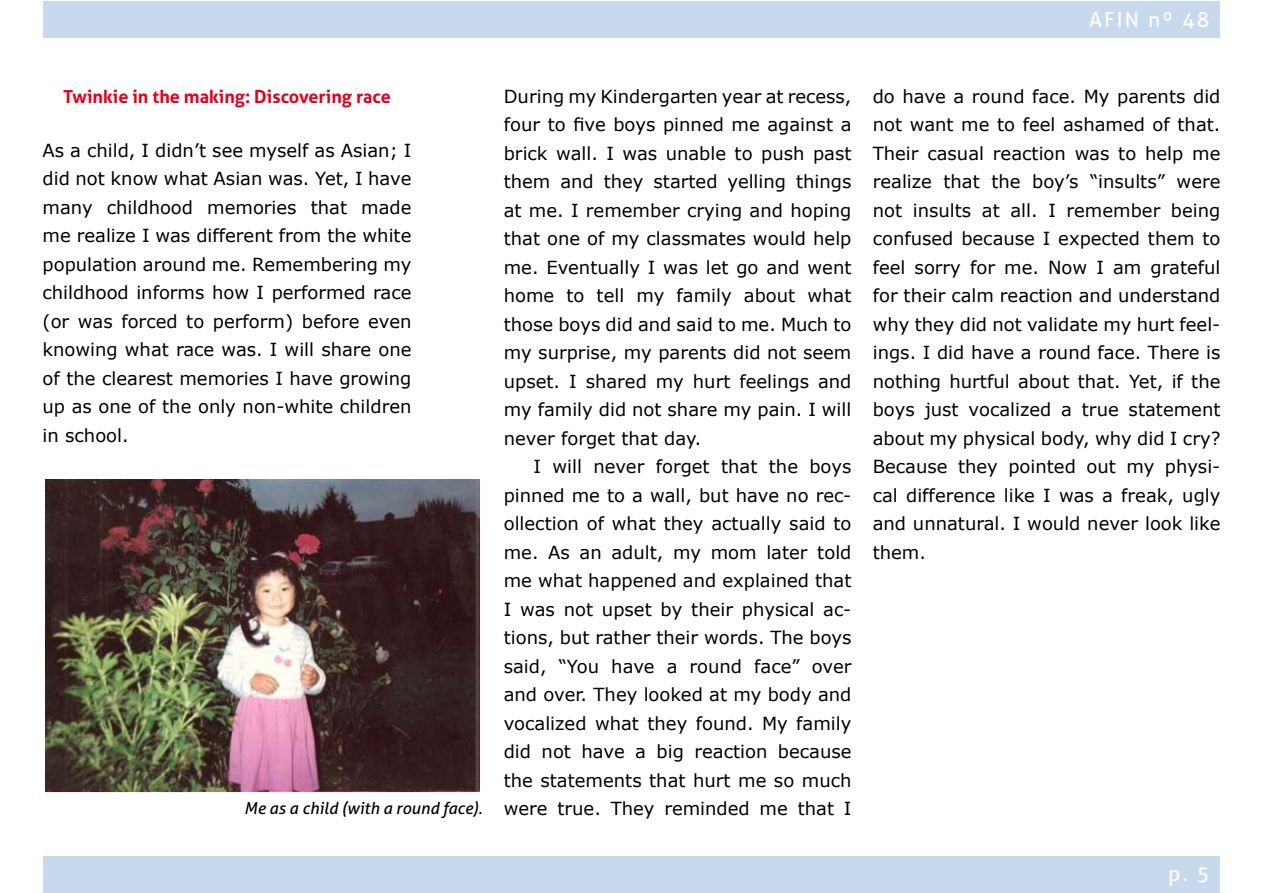
<style>
.page{position:relative;width:1263px;height:893px;background:#fff}
.page>*{position:absolute;margin:0;border:0;box-sizing:border-box;transform-origin:0 0}
.t1{font:21px "Aller";letter-spacing:.1em;color:#fff}
.t2{font:18px/28.5px "Verdana";color:#000;text-align:justify}
.t3{font:700 18px "Aller";color:#e2001a}
.t4{font:italic 16.5px "Aller";color:#000}
</style>
<div class="page">
<div style="left:43px;top:1px;width:1177px;height:37px;background:#c8d9ee"></div>
<div style="left:43px;top:856px;width:1177px;height:37px;background:#c8d9ee"></div>
<img style="left:45px;top:479px;width:435px;height:313px">
<p class="t1" style="left:1089px;top:7px;width:122px">AFIN nº 48</p>
<p class="t3" style="left:63px;top:85px;width:329px">Twinkie in the making: Discovering race</p>
<p class="t2" style="left:43px;top:136px;width:370px">As a child, I didn’t see myself as Asian; I did not know what Asian was. Yet, I have many childhood memories that made me realize I was different from the white population around me. Remembering my childhood informs how I performed race (or was forced to perform) before even knowing what race was. I will share one of the clearest memories I have growing up as one of the only non-white children in school.</p>
<p class="t4" style="left:244px;top:798px;width:240px">Me as a child (with a round face).</p>
<p class="t2" style="left:504px;top:82px;width:349px">During my Kindergarten year at recess, four to five boys pinned me against a brick wall. I was unable to push past them and they started yelling things at me. I remember crying and hoping that one of my classmates would help me. Eventually I was let go and went home to tell my family about what those boys did and said to me. Much to my surprise, my parents did not seem upset. I shared my hurt feelings and my family did not share my pain. I will never forget that day.</p>
<p class="t2" style="left:504px;top:453px;width:349px;text-indent:30px">I will never forget that the boys pinned me to a wall, but have no rec&shy;ollection of what they actually said to me. As an adult, my mom later told me what happened and explained that I was not upset by their physical ac&shy;tions, but rather their words. The boys said, “You have a round face” over and over. They looked at my body and vocalized what they found. My family did not have a big reaction because the statements that hurt me so much were true. They reminded me that I</p>
<p class="t2" style="left:873px;top:82px;width:349px">do have a round face. My parents did not want me to feel ashamed of that.<br>Their casual reaction was to help me realize that the boy’s “insults” were not insults at all. I remember being confused because I expected them to feel sorry for me. Now I am grateful for their calm reaction and understand why they did not validate my hurt feel&shy;ings. I did have a round face. There is nothing hurtful about that. Yet, if the boys just vocalized a true statement about my physical body, why did I cry?<br>Because they pointed out my physi&shy;cal difference like I was a freak, ugly and unnatural. I would never look like them.</p>
<p class="t1" style="left:1168px;top:861px;width:43px">p. 5</p>
</div>
